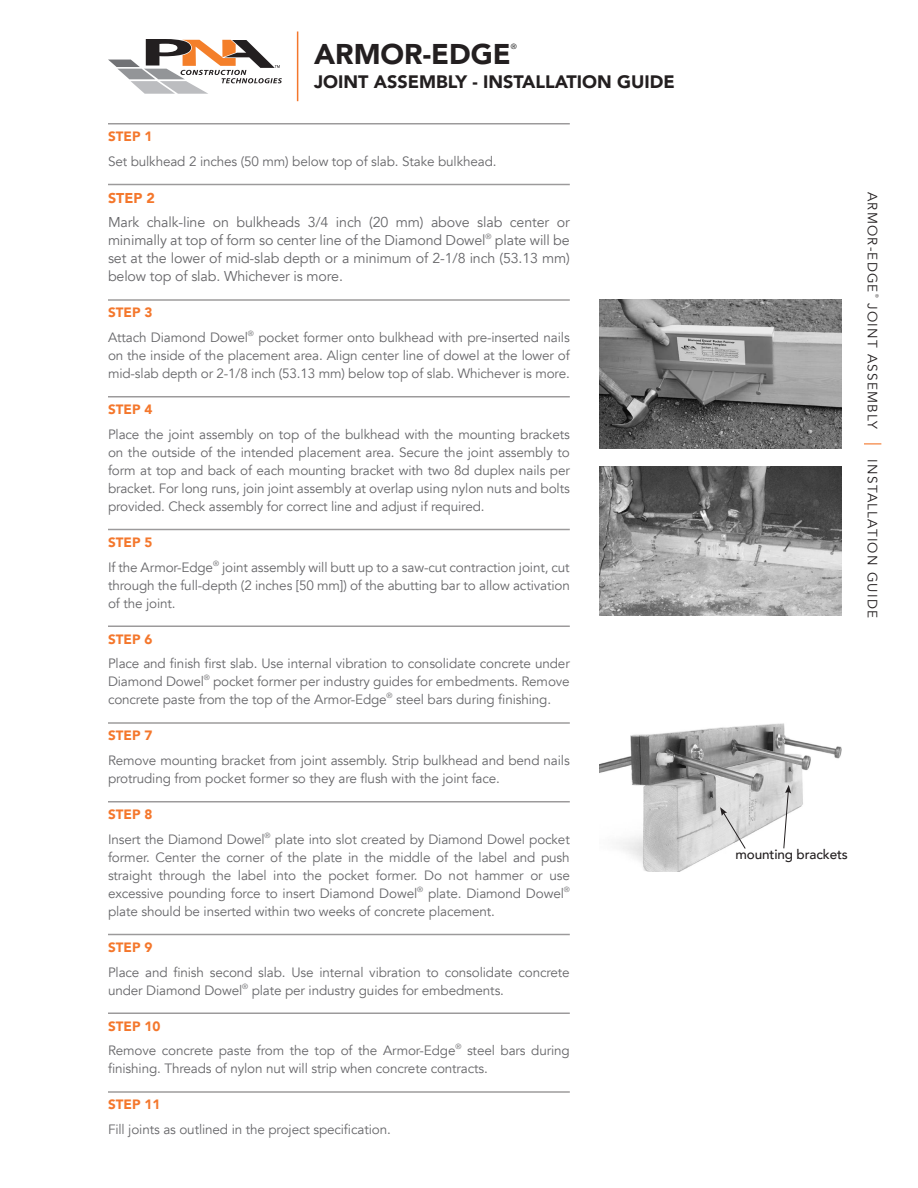
<style>
.page{position:relative;width:918px;height:1188px;background:#fff}
.page>*{position:absolute;margin:0;border:0;box-sizing:border-box;transform-origin:0 0}
.t1{font:900 28.5px "Avenir";color:#231f20}
.t2{font:900 18px "Avenir";color:#231f20}
.t3{font:14.25px/18px "Avenir";letter-spacing:-.01em;color:#67676a;text-align:justify}
.t4{font:900 14.25px "Avenir";color:#f4772c}
.t5{font:13.5px/18px "Avenir";letter-spacing:-.01em;color:#67676a;text-align:justify}
.t6{font:900 13.5px "Avenir";color:#f4772c}
.t7{font:13.5px "Avenir";letter-spacing:.09em;color:#231f20}
.t8{font:500 13.5px "Avenir";letter-spacing:-.01em;color:#231f20}
.t9{font:7.5px "Avenir";color:#000}
.t10{font:4.5px "Avenir";color:#231f20}
</style>
<div class="page">
<hr style="left:108px;top:123px;width:462px;height:1px;background:#231f20">
<hr style="left:108px;top:184px;width:462px;height:1px;background:#231f20">
<hr style="left:108px;top:299px;width:462px;height:2px;background:#231f20">
<hr style="left:108px;top:396px;width:462px;height:2px;background:#231f20">
<hr style="left:108px;top:529px;width:462px;height:1px;background:#231f20">
<hr style="left:108px;top:626px;width:462px;height:1px;background:#231f20">
<hr style="left:108px;top:722px;width:462px;height:2px;background:#231f20">
<svg style="left:864px;top:443px;width:17px;height:1px"></svg>
<img style="left:600px;top:299px;width:241px;height:149px">
<img style="left:600px;top:466px;width:241px;height:149px">
<hr style="left:297px;top:31px;width:1px;height:70px;background:#f4772c">
<svg style="left:108px;top:39px;width:174px;height:55px"></svg>
<hr style="left:108px;top:801px;width:462px;height:1px;background:#231f20">
<img style="left:600px;top:723px;width:241px;height:148px">
<svg style="left:783px;top:785px;width:8px;height:64px"></svg>
<svg style="left:720px;top:807px;width:26px;height:43px"></svg>
<hr style="left:108px;top:934px;width:462px;height:1px;background:#231f20">
<hr style="left:108px;top:1012px;width:462px;height:2px;background:#231f20">
<hr style="left:108px;top:1091px;width:462px;height:2px;background:#231f20">
<p class="t1" style="left:314px;top:30px;width:198px">ARMOR-EDGE</p>
<p class="t9" style="left:511px;top:42px;width:7px">®</p>
<p class="t2" style="left:314px;top:67px;width:362px">JOINT ASSEMBLY - INSTALLATION GUIDE</p>
<p class="t6" style="left:108px;top:125px;width:46px">STEP 1</p>
<p class="t5" style="left:108px;top:152px;width:390px">Set bulkhead 2 inches (50 mm) below top of slab. Stake bulkhead.</p>
<p class="t4" style="left:108px;top:185px;width:48px">STEP 2</p>
<p class="t3" style="left:108px;top:214px;width:463px">Mark chalk-line on bulkheads 3/4 inch (20 mm) above slab center or minimally at top of form so center line of the Diamond Dowel<sup>®</sup> plate will be set at the lower of mid-slab depth or a minimum of 2-1/8 inch (53.13 mm) below top of slab. Whichever is more.</p>
<p class="t6" style="left:108px;top:301px;width:46px">STEP 3</p>
<p class="t5" style="left:108px;top:329px;width:463px">Attach Diamond Dowel<sup>®</sup> pocket former onto bulkhead with pre-inserted nails on the inside of the placement area. Align center line of dowel at the lower of mid-slab depth or 2-1/8 inch (53.13 mm) below top of slab. Whichever is more.</p>
<p class="t6" style="left:108px;top:398px;width:46px">STEP 4</p>
<p class="t5" style="left:108px;top:425px;width:463px">Place the joint assembly on top of the bulkhead with the mounting brackets on the outside of the intended placement area. Secure the joint assembly to form at top and back of each mounting bracket with two 8d duplex nails per bracket. For long runs, join joint assembly at overlap using nylon nuts and bolts provided. Check assembly for correct line and adjust if required.</p>
<p class="t6" style="left:108px;top:530px;width:46px">STEP 5</p>
<p class="t5" style="left:108px;top:558px;width:463px">If the Armor-Edge<sup>®</sup> joint assembly will butt up to a saw-cut contraction joint, cut through the full-depth (2 inches [50 mm]) of the abutting bar to allow activation of the joint.</p>
<p class="t6" style="left:108px;top:627px;width:46px">STEP 6</p>
<p class="t5" style="left:108px;top:655px;width:463px">Place and finish first slab. Use internal vibration to consolidate concrete under Diamond Dowel<sup>®</sup> pocket former per industry guides for embedments. Remove concrete paste from the top of the Armor-Edge<sup>®</sup> steel bars during finishing.</p>
<p class="t6" style="left:108px;top:724px;width:46px">STEP 7</p>
<p class="t5" style="left:108px;top:752px;width:463px">Remove mounting bracket from joint assembly. Strip bulkhead and bend nails protruding from pocket former so they are flush with the joint face.</p>
<p class="t6" style="left:108px;top:803px;width:46px">STEP 8</p>
<p class="t5" style="left:108px;top:830px;width:463px">Insert the Diamond Dowel<sup>®</sup> plate into slot created by Diamond Dowel pocket former. Center the corner of the plate in the middle of the label and push straight through the label into the pocket former. Do not hammer or use excessive pounding force to insert Diamond Dowel<sup>®</sup> plate. Diamond Dowel<sup>® </sup>plate should be inserted within two weeks of concrete placement.</p>
<p class="t6" style="left:108px;top:935px;width:46px">STEP 9</p>
<p class="t5" style="left:108px;top:963px;width:463px">Place and finish second slab. Use internal vibration to consolidate concrete under Diamond Dowel<sup>®</sup> plate per industry guides for embedments.</p>
<p class="t6" style="left:108px;top:1014px;width:54px">STEP 10</p>
<p class="t5" style="left:108px;top:1042px;width:463px">Remove concrete paste from the top of the Armor-Edge<sup>®</sup> steel bars during finishing. Threads of nylon nut will strip when concrete contracts.</p>
<p class="t6" style="left:108px;top:1093px;width:54px">STEP 11</p>
<p class="t5" style="left:108px;top:1121px;width:284px">Fill joints as outlined in the project specification.</p>
<p class="t7" style="left:881px;top:192px;width:102px;rotate:90deg">ARMOR-EDGE</p>
<p class="t10" style="left:880px;top:294px;width:5px;rotate:90deg">®</p>
<p class="t7" style="left:881px;top:303px;width:127px;rotate:90deg">JOINT ASSEMBLY</p>
<p class="t7" style="left:881px;top:459px;width:160px;rotate:90deg">INSTALLATION GUIDE</p>
<p class="t8" style="left:736px;top:842px;width:114px">mounting brackets</p>
</div>
